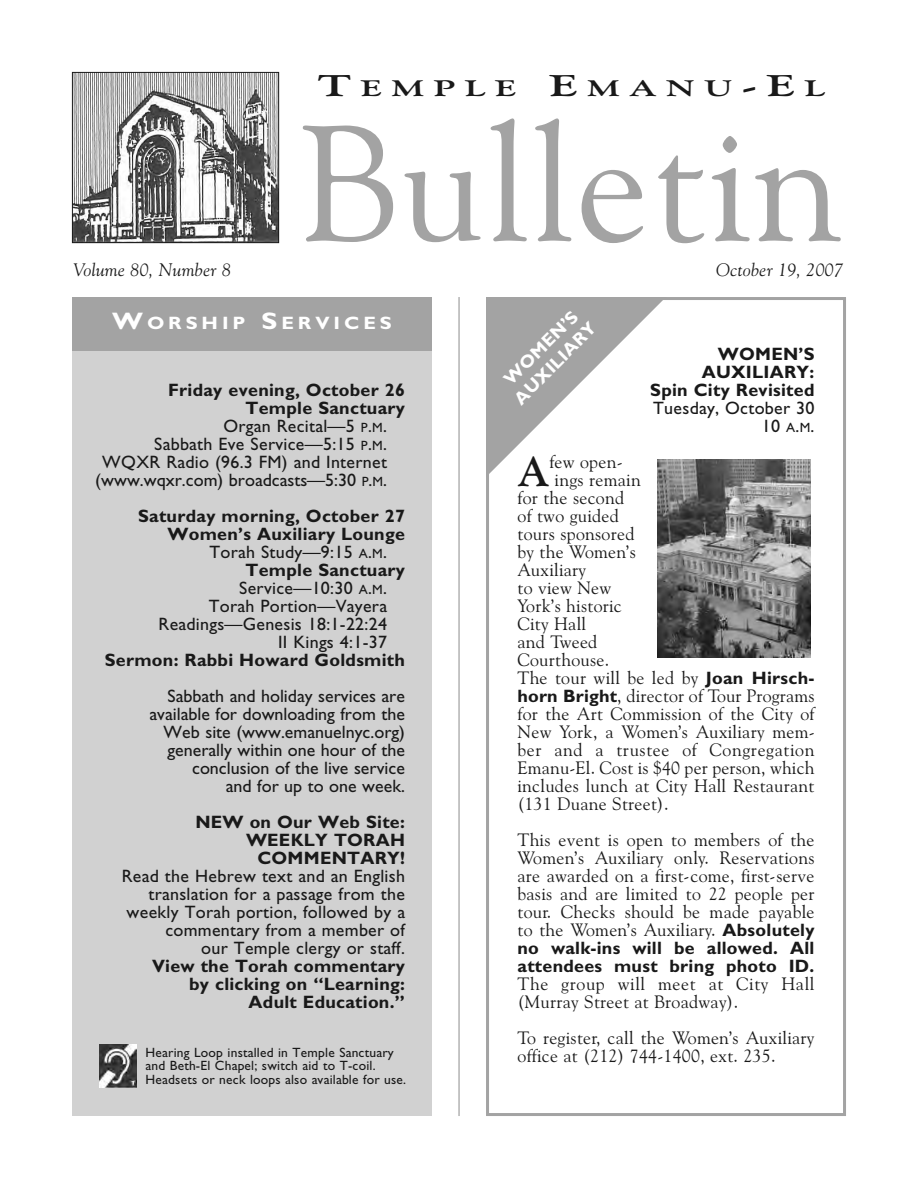
<style>
.page{position:relative;width:918px;height:1188px;background:#fff}
.page>*{position:absolute;margin:0;border:0;box-sizing:border-box;transform-origin:0 0}
.t1{font:165px "Goudy Old Style BT";letter-spacing:.015em;color:#a3a3a3}
.t2{font:700 41.7px "Goudy Old Style BT";color:#191919}
.t3{font:700 22.5px "Goudy Old Style BT";letter-spacing:.265em;color:#191919;scale:1.6 1}
.t4{font:18px/18px "Goudy Old Style BT";letter-spacing:.015em;color:#191919;text-align:justify}
.t5{font:18px/18px "Gill Sans";letter-spacing:.015em;color:#191919;text-align:right}
.t6{font:700 18px/18px "Gill Sans";letter-spacing:.015em;color:#191919;text-align:right}
.t7{font:18px/18px "Goudy Old Style BT";letter-spacing:.035em;color:#191919}
.t8{font:italic 18px "Goudy Old Style BT";letter-spacing:.015em;color:#191919}
.t9{font:700 18px "Gill Sans";letter-spacing:.2em;color:#fff}
.t10{font:700 18px "Gill Sans";letter-spacing:.2em;color:#fff;scale:1.1 1}
.t11{font:13.5px/13.5px "Gill Sans";letter-spacing:.015em;color:#191919}
.s1{font-size:30px}
.s2{font-size:24px}
.s3{font-size:13.5px}
.s4{font-family:"Gill Sans";font-weight:700}
</style>
<div class="page">
<div style="left:486px;top:297px;width:360px;height:819px;border:3px solid #a3a3a3"></div>
<img style="left:74px;top:74px;width:203px;height:167px">
<div style="left:72px;top:72px;width:207px;height:171px;border:1px solid #191919"></div>
<hr style="left:459px;top:297px;width:1px;height:819px;background:#8c8c8c">
<svg style="left:486px;top:297px;width:180px;height:180px"></svg>
<div style="left:72px;top:351px;width:360px;height:765px;background:#d1d1d1"></div>
<div style="left:72px;top:297px;width:360px;height:54px;background:#a3a3a3"></div>
<img style="left:99px;top:1044px;width:38px;height:44px">
<img style="left:657px;top:459px;width:153px;height:198px">
<p class="t8" style="left:74px;top:259px;width:159px">Volume 80, Number 8</p>
<p class="t3" style="left:318px;top:75px;width:318px"><span class="s1">T</span>EMPLE <span class="s1">E</span>MANU<span class="s1">-E</span>L</p>
<h1 class="t1" style="left:299px;top:87px;width:545px">Bulletin</h1>
<p class="t8" style="left:716px;top:259px;width:128px">October 19, 2007</p>
<p class="t10" style="left:112px;top:313px;width:256px"><span class="s2">W</span>ORSHIP <span class="s2">S</span>ERVICES</p>
<p class="t6" style="left:168px;top:381px;width:238px">Friday evening, October 26</p>
<p class="t6" style="left:246px;top:399px;width:161px">Temple Sanctuary</p>
<p class="t5" style="left:223px;top:417px;width:165px">Organ Recital—5 <span class="s3">P</span>.<span class="s3">M</span>.</p>
<p class="t5" style="left:154px;top:435px;width:234px">Sabbath Eve Service—5:15 <span class="s3">P</span>.<span class="s3">M</span>.</p>
<p class="t5" style="left:102px;top:453px;width:286px">WQXR Radio (96.3 FM) and Internet</p>
<p class="t5" style="left:95px;top:471px;width:293px">(www.wqxr.com) broadcasts—5:30 <span class="s3">P</span>.<span class="s3">M</span>.</p>
<p class="t6" style="left:138px;top:507px;width:268px">Saturday morning, October 27</p>
<p class="t6" style="left:168px;top:525px;width:239px">Women’s Auxiliary Lounge</p>
<p class="t5" style="left:209px;top:543px;width:179px">Torah Study—9:15 <span class="s3">A</span>.<span class="s3">M</span>.</p>
<p class="t6" style="left:246px;top:561px;width:161px">Temple Sanctuary</p>
<p class="t5" style="left:239px;top:579px;width:149px">Service—10:30 <span class="s3">A</span>.<span class="s3">M</span>.</p>
<p class="t5" style="left:209px;top:597px;width:180px">Torah Portion—Vayera</p>
<p class="t5" style="left:159px;top:615px;width:230px">Readings—Genesis 18:1-22:24</p>
<p class="t5" style="left:278px;top:633px;width:110px">II Kings 4:1-37</p>
<p class="t6" style="left:105px;top:651px;width:302px">Sermon: Rabbi Howard Goldsmith</p>
<p class="t5" style="left:150px;top:687px;width:257px">Sabbath and holiday services are available for downloading from the<br>Web site (www.emanuelnyc.org) generally within one hour of the conclusion of the live service<br>and for up to one week.</p>
<p class="t6" style="left:195px;top:813px;width:211px">NEW on Our Web Site:<br>WEEKLY TORAH<br>COMMENTARY!</p>
<p class="t5" style="left:122px;top:867px;width:285px">Read the Hebrew text and an English translation for a passage from the weekly Torah portion, followed by a commentary from a member of<br>our Temple clergy or staff.</p>
<p class="t6" style="left:152px;top:957px;width:255px">View the Torah commentary by clicking on “Learning:<br>Adult Education.”</p>
<p class="t11" style="left:146px;top:1046px;width:262px">Hearing Loop installed in Temple Sanctuary and Beth-El Chapel; switch aid to T-coil.<br>Headsets or neck loops also available for use.</p>
<p class="t9" style="left:499px;top:374px;width:98px;rotate:-45deg">WOMEN’S</p>
<p class="t9" style="left:510px;top:394px;width:109px;rotate:-45deg">AUXILIARY</p>
<p class="t6" style="left:650px;top:345px;width:166px">WOMEN’S<br>AUXILIARY:<br>Spin City Revisited</p>
<p class="t5" style="left:653px;top:399px;width:163px">Tuesday, October 30<br>10 <span class="s3">A</span>.<span class="s3">M</span>.</p>
<h2 class="t2" style="left:518px;top:447px;width:33px">A</h2>
<p class="t4" style="left:549px;top:453px;width:75px">few open-</p>
<p class="t4" style="left:555px;top:471px;width:88px">ings remain</p>
<p class="t4" style="left:518px;top:489px;width:108px">for the second</p>
<p class="t4" style="left:518px;top:507px;width:103px">of two guided</p>
<p class="t4" style="left:518px;top:525px;width:118px">tours sponsored</p>
<p class="t4" style="left:518px;top:543px;width:120px">by the Women’s</p>
<p class="t4" style="left:518px;top:561px;width:70px">Auxiliary</p>
<p class="t4" style="left:518px;top:579px;width:95px">to view New</p>
<p class="t4" style="left:518px;top:597px;width:106px">York’s historic</p>
<p class="t4" style="left:518px;top:615px;width:70px">City Hall</p>
<p class="t4" style="left:518px;top:633px;width:81px">and Tweed</p>
<p class="t4" style="left:518px;top:651px;width:93px">Courthouse.</p>
<p class="t4" style="left:518px;top:669px;width:298px">The tour will be led by <span class="s4">Joan Hirsch-</span></p>
<p class="t4" style="left:518px;top:687px;width:299px"><span class="s4">horn Bright</span>, director of Tour Programs</p>
<p class="t4" style="left:518px;top:705px;width:298px">for the Art Commission of the City of</p>
<p class="t4" style="left:518px;top:723px;width:299px">New York, a Women’s Auxiliary mem-</p>
<p class="t7" style="left:518px;top:741px;width:298px">ber and a trustee of Congregation</p>
<p class="t4" style="left:518px;top:759px;width:298px">Emanu-El. Cost is $40 per person, which</p>
<p class="t4" style="left:518px;top:777px;width:298px">includes lunch at City Hall Restaurant</p>
<p class="t4" style="left:518px;top:795px;width:153px">(131 Duane Street).</p>
<p class="t4" style="left:518px;top:831px;width:299px">This event is open to members of the Women’s Auxiliary only. Reservations are awarded on a first-come, first-serve basis and are limited to 22 people per tour. Checks should be made payable to the Women’s Auxiliary. <span class="s4">Absolutely</span></p>
<p class="t6" style="left:518px;top:939px;width:299px;text-align:left">no walk-ins will be allowed. All attendees must bring photo ID.</p>
<p class="t7" style="left:518px;top:975px;width:299px">The group will meet at City Hall (Murray Street at Broadway).</p>
<p class="t4" style="left:518px;top:1029px;width:298px">To register, call the Women’s Auxiliary office at (212) 744-1400, ext. 235.</p>
</div>
